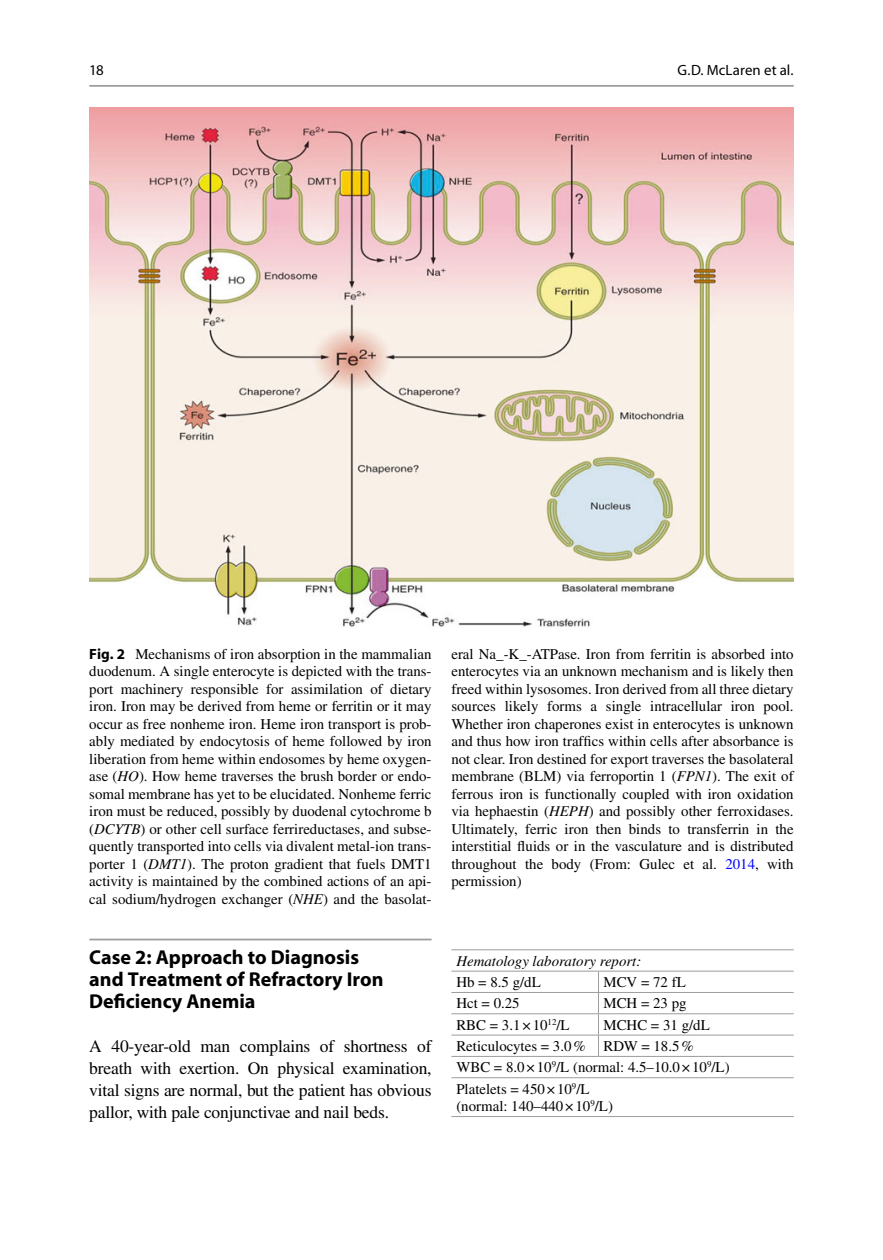
<style>
.page{position:relative;width:883px;height:1260px;background:#fff}
.page>*{position:absolute;margin:0;border:0;box-sizing:border-box;transform-origin:0 0}
.t1{font:700 20.12px/21.9px "Fygmwf Myriad";color:#000}
.t2{font:17.5px/21.9px "Bltwhp Times";letter-spacing:-.01em;color:#000;text-align:justify}
.t3{font:14.88px/17.5px "Bltwhp Times";color:#000;text-align:justify}
.t4{font:italic 14.88px "Fbfcym Times";color:#000}
.t5{font:14.88px "Mjgbgc Myriad";letter-spacing:.005em;color:#000}
.s1{font-family:"Fygmwf Myriad";font-weight:700}
.s2{font-family:"Fbfcym Times";font-style:italic}
.s3{color:#0000fa}
</style>
<div class="page">
<hr style="left:89px;top:939px;width:343px;height:1px;background:#9c9c9c">
<hr style="left:451px;top:949px;width:343px;height:1px;background:#9c9c9c">
<hr style="left:451px;top:971px;width:343px;height:1px;background:#9c9c9c">
<hr style="left:451px;top:992px;width:343px;height:1px;background:#9c9c9c">
<hr style="left:451px;top:1013px;width:343px;height:1px;background:#9c9c9c">
<hr style="left:451px;top:1035px;width:343px;height:1px;background:#9c9c9c">
<svg style="left:598px;top:972px;width:1px;height:84px"></svg>
<hr style="left:598px;top:1056px;width:196px;height:1px;background:#9c9c9c">
<hr style="left:451px;top:1056px;width:147px;height:1px;background:#9c9c9c">
<hr style="left:451px;top:1077px;width:343px;height:1px;background:#9c9c9c">
<hr style="left:451px;top:1116px;width:343px;height:1px;background:#9c9c9c">
<img style="left:89px;top:107px;width:705px;height:520px">
<hr style="left:89px;top:85px;width:705px;height:2px;background:#9c9c9c">
<p class="t5" style="left:89px;top:64px;width:16px">18</p>
<p class="t5" style="left:678px;top:64px;width:118px">G.D. McLaren et al.</p>
<p class="t3" style="left:89px;top:646px;width:344px"><span class="s1">Fig. 2</span> Mechanisms of iron absorption in the mammalian duodenum. A single enterocyte is depicted with the trans&shy;port machinery responsible for assimilation of dietary iron. Iron may be derived from heme or ferritin or it may occur as free nonheme iron. Heme iron transport is prob&shy;ably mediated by endocytosis of heme followed by iron liberation from heme within endosomes by heme oxygen&shy;ase ( <span class="s2">HO</span> ). How heme traverses the brush border or endo&shy;somal membrane has yet to be elucidated. Nonheme ferric iron must be reduced, possibly by duodenal cytochrome b ( <span class="s2">DCYTB</span> ) or other cell surface ferrireductases, and subse&shy;quently transported into cells via divalent metal-ion trans&shy;porter 1 ( <span class="s2">DMT1</span> ). The proton gradient that fuels DMT1 activity is maintained by the combined actions of an api&shy;cal sodium/hydrogen exchanger ( <span class="s2">NHE</span> ) and the basolat-</p>
<p class="t3" style="left:451px;top:646px;width:344px">eral Na_-K_-ATPase. Iron from ferritin is absorbed into enterocytes via an unknown mechanism and is likely then freed within lysosomes. Iron derived from all three dietary sources likely forms a single intracellular iron pool.<br>Whether iron chaperones exist in enterocytes is unknown and thus how iron traffics within cells after absorbance is not clear. Iron destined for export traverses the basolateral membrane (BLM) via ferroportin 1 ( <span class="s2">FPN1</span> ). The exit of ferrous iron is functionally coupled with iron oxidation via hephaestin ( <span class="s2">HEPH</span> ) and possibly other ferroxidases.<br>Ultimately, ferric iron then binds to transferrin in the interstitial fluids or in the vasculature and is distributed throughout the body (From: Gulec et al. <span class="s3">2014</span> , with permission)</p>
<h1 class="t1" style="left:89px;top:948px;width:296px">Case 2: Approach to Diagnosis and Treatment of Refractory Iron<br>Deficiency Anemia</h1>
<p class="t2" style="left:89px;top:1037px;width:344px">A 40-year-old man complains of shortness of breath with exertion. On physical examination, vital signs are normal, but the patient has obvious pallor, with pale conjunctivae and nail beds.</p>
<p class="t4" style="left:456px;top:955px;width:186px">Hematology laboratory report:</p>
<p class="t3" style="left:456px;top:975px;width:86px">Hb = 8.5 g/dL</p>
<p class="t3" style="left:603px;top:975px;width:84px">MCV = 72 fL</p>
<p class="t3" style="left:456px;top:996px;width:65px">Hct = 0.25</p>
<p class="t3" style="left:603px;top:996px;width:85px">MCH = 23 pg</p>
<p class="t3" style="left:456px;top:1017px;width:115px">RBC = 3.1 × 10 <sup>12</sup> /L</p>
<p class="t3" style="left:456px;top:1015px;width:275px;line-height:21.3px;text-align:left;text-indent:147px">MCHC = 31 g/dL<br>Reticulocytes = 3.0 % RDW = 18.5 %<br>WBC = 8.0 × 10 <sup>9</sup> /L (normal: 4.5–10.0 × 10 <sup>9</sup> /L)<br>Platelets = 450 × 10 <sup>9</sup> /L</p>
<p class="t3" style="left:456px;top:1099px;width:158px">(normal: 140–440 × 10 <sup>9</sup> /L)</p>
</div>
